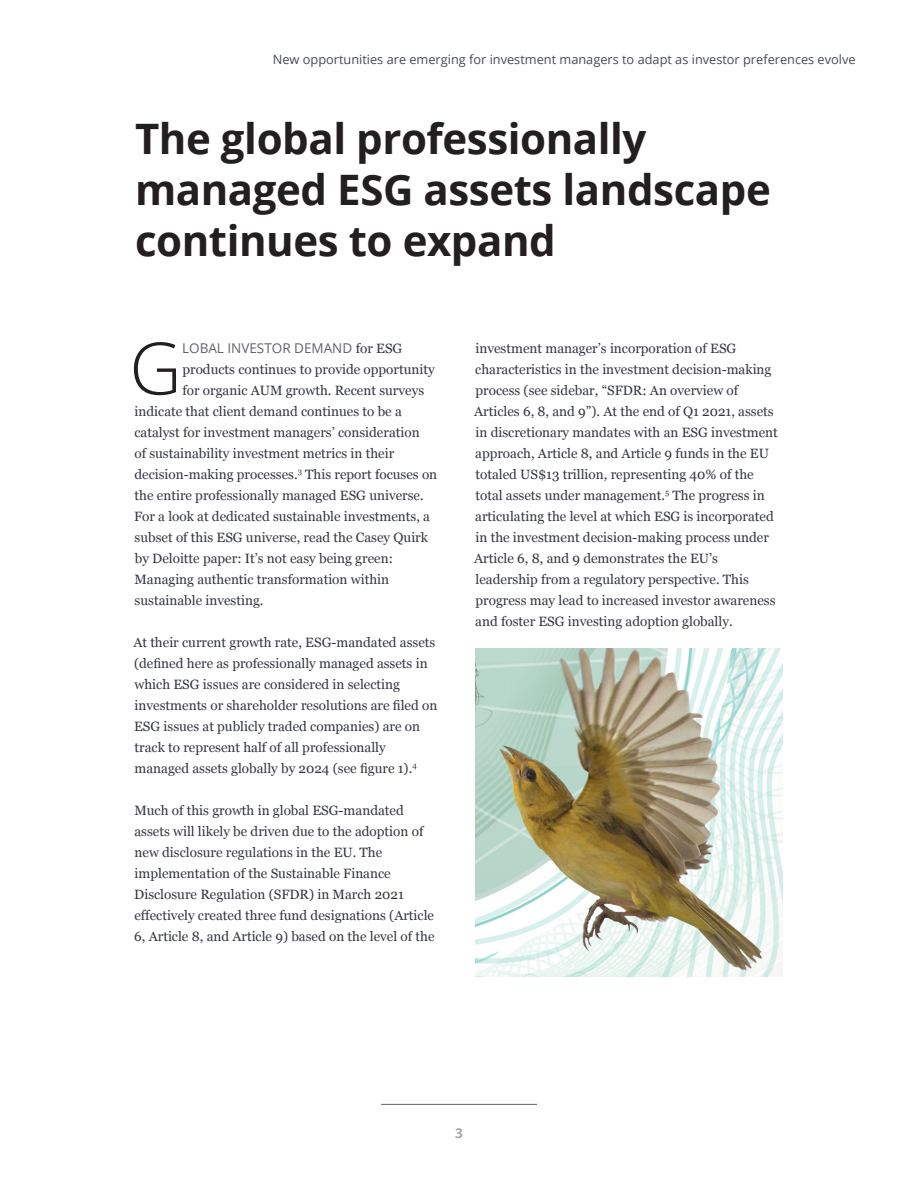
<style>
.page{position:relative;width:918px;height:1188px;background:#fff}
.page>*{position:absolute;margin:0;border:0;box-sizing:border-box;transform-origin:0 0}
.t1{font:300 72.3px "Open Sans";color:#231f20}
.t2{font:700 42px/51px "Open Sans";letter-spacing:-.01em;color:#231f20}
.t3{font:13.5px/21px "Georgia";color:#323640}
.t4{font:13.5px "Open Sans";color:#5f6369}
.t5{font:700 13.5px "Open Sans";color:#a3a7a9}
.t6{font:12.75px "Open Sans";color:#464b54}
.s1{font-family:"Georgia";color:#323640}
</style>
<div class="page">
<hr style="left:381px;top:1104px;width:156px;height:1px;background:#5f6369">
<img style="left:476px;top:648px;width:307px;height:328px">
<p class="t6" style="left:273px;top:50px;width:584px">New opportunities are emerging for investment managers to adapt as investor preferences evolve</p>
<h2 class="t2" style="left:135px;top:112px;width:637px">The global professionally managed ESG assets landscape continues to expand</h2>
<h1 class="t1" style="left:129px;top:319px;width:54px">G</h1>
<p class="t4" style="left:182px;top:338px;width:222px">LOBAL INVESTOR DEMAND <span class="s1">for ESG</span></p>
<p class="t3" style="left:182px;top:358px;width:254px">products continues to provide opportunity</p>
<p class="t3" style="left:182px;top:379px;width:243px">for organic AUM growth. Recent surveys</p>
<p class="t3" style="left:135px;top:400px;width:269px">indicate that client demand continues to be a</p>
<p class="t3" style="left:134px;top:421px;width:287px">catalyst for investment managers’ consideration</p>
<p class="t3" style="left:134px;top:442px;width:261px">of sustainability investment metrics in their</p>
<p class="t3" style="left:134px;top:463px;width:304px">decision-making processes.<sup>3</sup> This report focuses on</p>
<p class="t3" style="left:135px;top:484px;width:291px">the entire professionally managed ESG universe.</p>
<p class="t3" style="left:134px;top:505px;width:297px">For a look at dedicated sustainable investments, a</p>
<p class="t3" style="left:135px;top:526px;width:295px">subset of this ESG universe, read the Casey Quirk</p>
<p class="t3" style="left:135px;top:547px;width:260px">by Deloitte paper: It’s not easy being green:</p>
<p class="t3" style="left:134px;top:568px;width:256px">Managing authentic transformation within</p>
<p class="t3" style="left:135px;top:589px;width:130px">sustainable investing.</p>
<p class="t3" style="left:133px;top:631px;width:306px">At their current growth rate, ESG-mandated assets (defined here as professionally managed assets in which ESG issues are considered in selecting investments or shareholder resolutions are filed on ESG issues at publicly traded companies) are on track to represent half of all professionally managed assets globally by 2024 (see figure 1).<sup>4</sup></p>
<p class="t3" style="left:134px;top:799px;width:302px">Much of this growth in global ESG-mandated assets will likely be driven due to the adoption of new disclosure regulations in the EU. The implementation of the Sustainable Finance Disclosure Regulation (SFDR) in March 2021 effectively created three fund designations (Article 6, Article 8, and Article 9) based on the level of the</p>
<p class="t3" style="left:474px;top:337px;width:305px">investment manager’s incorporation of ESG characteristics in the investment decision-making process (see sidebar, “SFDR: An overview of Articles 6, 8, and 9”). At the end of Q1 2021, assets in discretionary mandates with an ESG investment approach, Article 8, and Article 9 funds in the EU totaled US$13 trillion, representing 40% of the total assets under management.<sup>5</sup> The progress in articulating the level at which ESG is incorporated in the investment decision-making process under Article 6, 8, and 9 demonstrates the EU’s leadership from a regulatory perspective. This progress may lead to increased investor awareness and foster ESG investing adoption globally.</p>
<p class="t5" style="left:455px;top:1123px;width:9px">3</p>
</div>
